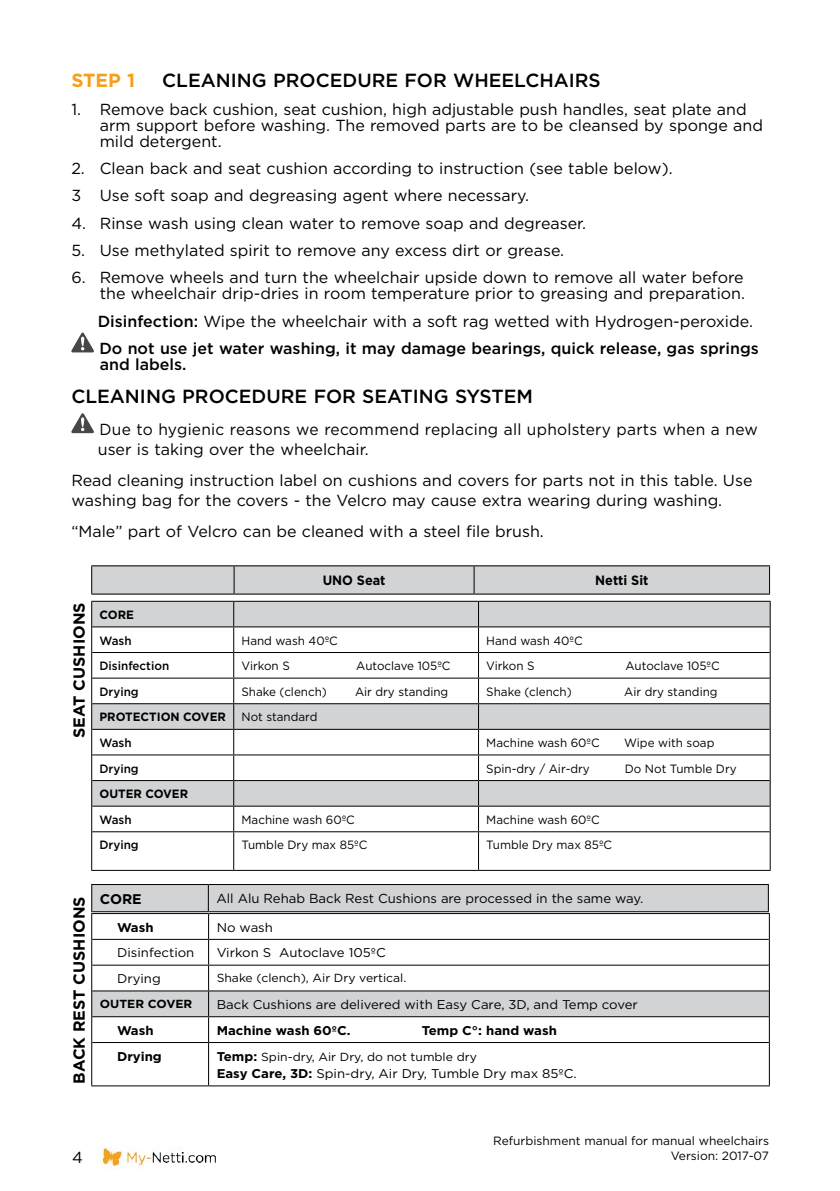
<style>
.page{position:relative;width:840px;height:1191px;background:#fff}
.page>*{position:absolute;margin:0;border:0;box-sizing:border-box;transform-origin:0 0}
.t1{font:500 19px "Gotham";color:#000}
.t2{font:700 19px "Gotham";color:#f6a01a}
.t3{font:16px/16px "Gotham";color:#000}
.t4{font:500 16px/27.4px "Gotham";color:#000}
.t5{font:700 16px "Gotham";color:#000}
.t6{font:700 14px "Gotham";color:#000}
.t7{font:700 13.4px "Gotham";color:#000;scale:.94 1}
.t8{font:13px "Gotham";color:#000}
.t9{font:12.6px "Gotham";color:#000;scale:1.04 1}
.t10{font:700 12.6px "Gotham";color:#000;scale:1.04 1}
.t11{font:12px/14.4px "Gotham";color:#000;text-align:right}
.t12{font:500 12px "Gotham";color:#000}
.t13{font:700 12px "Gotham";color:#000}
.t14{font:11.8px "Gotham";color:#000;scale:1.04 1}
.t15{font:700 11.8px "Gotham";color:#000;scale:1.04 1}
.s1{font-weight:400}
.s2{font-weight:700;font-size:12.6px}
.s3{font-weight:700}
</style>
<div class="page">
<img style="left:102px;top:1147px;width:114px;height:23px">
<svg style="left:71px;top:332px;width:23px;height:20px"></svg>
<svg style="left:71px;top:413px;width:23px;height:20px"></svg>
<svg style="left:92px;top:602px;width:677px;height:50px;fill:#d1d3d4"></svg>
<svg style="left:92px;top:653px;width:677px;height:217px"></svg>
<hr style="left:91px;top:601px;width:142px;height:1px;background:#000">
<hr style="left:233px;top:601px;width:245px;height:1px;background:#000">
<hr style="left:478px;top:601px;width:292px;height:1px;background:#000">
<hr style="left:92px;top:626px;width:141px;height:1px;background:#000">
<hr style="left:233px;top:626px;width:245px;height:1px;background:#000">
<hr style="left:478px;top:626px;width:291px;height:1px;background:#000">
<hr style="left:92px;top:652px;width:141px;height:1px;background:#000">
<hr style="left:233px;top:652px;width:245px;height:1px;background:#000">
<hr style="left:478px;top:652px;width:291px;height:1px;background:#000">
<hr style="left:92px;top:677px;width:141px;height:1px;background:#000">
<hr style="left:233px;top:677px;width:245px;height:1px;background:#000">
<hr style="left:478px;top:677px;width:291px;height:1px;background:#000">
<hr style="left:92px;top:703px;width:141px;height:1px;background:#000">
<hr style="left:233px;top:703px;width:245px;height:1px;background:#000">
<hr style="left:478px;top:703px;width:291px;height:1px;background:#000">
<hr style="left:92px;top:729px;width:141px;height:1px;background:#000">
<hr style="left:233px;top:729px;width:245px;height:1px;background:#000">
<hr style="left:478px;top:729px;width:291px;height:1px;background:#000">
<hr style="left:92px;top:754px;width:141px;height:1px;background:#000">
<hr style="left:233px;top:754px;width:245px;height:1px;background:#000">
<hr style="left:478px;top:754px;width:291px;height:1px;background:#000">
<hr style="left:92px;top:780px;width:141px;height:1px;background:#000">
<hr style="left:233px;top:780px;width:245px;height:1px;background:#000">
<hr style="left:478px;top:780px;width:291px;height:1px;background:#000">
<hr style="left:92px;top:805px;width:141px;height:1px;background:#000">
<hr style="left:233px;top:805px;width:245px;height:1px;background:#000">
<hr style="left:478px;top:805px;width:291px;height:1px;background:#000">
<hr style="left:92px;top:831px;width:141px;height:1px;background:#000">
<hr style="left:233px;top:831px;width:245px;height:1px;background:#000">
<hr style="left:478px;top:831px;width:291px;height:1px;background:#000">
<hr style="left:91px;top:870px;width:142px;height:1px;background:#000">
<hr style="left:233px;top:870px;width:245px;height:1px;background:#000">
<hr style="left:478px;top:870px;width:292px;height:1px;background:#000">
<svg style="left:91px;top:602px;width:1px;height:229px"></svg>
<svg style="left:233px;top:602px;width:1px;height:229px"></svg>
<svg style="left:478px;top:602px;width:1px;height:229px"></svg>
<svg style="left:769px;top:602px;width:1px;height:229px"></svg>
<hr style="left:91px;top:831px;width:1px;height:39px;background:#000">
<hr style="left:233px;top:832px;width:1px;height:38px;background:#000">
<hr style="left:478px;top:832px;width:1px;height:38px;background:#000">
<hr style="left:769px;top:831px;width:1px;height:39px;background:#000">
<hr style="left:92px;top:1042px;width:116px;height:1px;background:#000">
<hr style="left:208px;top:1042px;width:560px;height:1px;background:#000">
<hr style="left:91px;top:1085px;width:117px;height:1px;background:#000">
<hr style="left:208px;top:1085px;width:561px;height:1px;background:#000">
<hr style="left:91px;top:1042px;width:1px;height:43px;background:#000">
<hr style="left:208px;top:1043px;width:1px;height:42px;background:#000">
<hr style="left:768px;top:1042px;width:1px;height:43px;background:#000">
<svg style="left:91px;top:884px;width:678px;height:158px"></svg>
<hr style="left:91px;top:911px;width:117px;height:1px;background:#000">
<hr style="left:208px;top:911px;width:560px;height:1px;background:#000">
<hr style="left:91px;top:565px;width:143px;height:1px;background:#000">
<hr style="left:234px;top:565px;width:240px;height:1px;background:#000">
<hr style="left:474px;top:565px;width:295px;height:1px;background:#000">
<svg style="left:91px;top:566px;width:678px;height:28px;background:#cacbcc"></svg>
<p class="t2" style="left:71px;top:68px;width:65px">STEP 1</p>
<p class="t1" style="left:162px;top:68px;width:28px">Cleanin</p>
<p class="t1" style="left:252px;top:68px;width:120px">g procedure</p>
<p class="t1" style="left:404px;top:68px;width:84px">for Wheelchairs</p>
<p class="t3" style="left:100px;top:101px;width:664px;text-indent:-28px">1. Remove back cushion, seat cushion, high adjustable push handles, seat plate and arm support before washing. The removed parts are to be cleansed by sponge and mild detergent.</p>
<p class="t3" style="left:71px;top:154px;width:602px;line-height:27.4px">2. Clean back and seat cushion according to instruction (see table below).<br>3 Use soft soap and degreasing agent where necessary.</p>
<p class="t3" style="left:71px;top:215px;width:516px">4. Rinse wash using clean water to remove soap and degreaser.</p>
<p class="t3" style="left:71px;top:242px;width:494px">5. Use methylated spirit to remove any excess dirt or grease.</p>
<p class="t3" style="left:71px;top:269px;width:674px;text-align:right">6. Remove wheels and turn the wheelchair upside down to remove all water before the wheelchair drip-dries in room temperature prior to greasing and preparation.</p>
<p class="t4" style="left:98px;top:307px;width:662px">Disinfection: <span class="s1">Wipe the wheelchair with a soft rag wetted with Hydrogen-peroxide.<br></span>Do not use jet water washing, it may damage bearings, quick release, gas springs</p>
<p class="t4" style="left:100px;top:350px;width:88px">and labels.</p>
<p class="t1" style="left:71px;top:384px;width:28px">Cleanin</p>
<p class="t1" style="left:161px;top:384px;width:120px">g procedure</p>
<p class="t1" style="left:313px;top:384px;width:73px">for Seatin</p>
<p class="t1" style="left:433px;top:384px;width:35px">g system</p>
<p class="t3" style="left:98px;top:419px;width:661px;line-height:20px">Due to hygienic reasons we recommend replacing all upholstery parts when a new user is taking over the wheelchair.</p>
<p class="t3" style="left:71px;top:470px;width:682px;line-height:20px">Read cleaning instruction label on cushions and covers for parts not in this table. Use washing bag for the covers - the Velcro may cause extra wearing during washing.</p>
<p class="t3" style="left:71px;top:523px;width:473px">“Male” part of Velcro can be cleaned with a steel file brush.</p>
<p class="t5" style="left:69px;top:738px;width:137px;rotate:-90deg">SEAT CUSHIONS</p>
<p class="t7" style="left:322px;top:571px;width:68px">UNO Seat</p>
<p class="t7" style="left:595px;top:571px;width:58px">Netti Sit</p>
<p class="t13" style="left:99px;top:606px;width:36px">CORE</p>
<p class="t12" style="left:99px;top:632px;width:34px">Wash</p>
<p class="t11" style="left:241px;top:633px;width:98px">Hand wash 40ºC</p>
<p class="t11" style="left:486px;top:633px;width:98px">Hand wash 40ºC</p>
<p class="t12" style="left:99px;top:658px;width:71px">Disinfection</p>
<p class="t11" style="left:241px;top:658px;width:50px">Virkon S</p>
<p class="t11" style="left:356px;top:658px;width:96px">Autoclave 105ºC</p>
<p class="t11" style="left:486px;top:658px;width:50px">Virkon S</p>
<p class="t11" style="left:625px;top:658px;width:96px">Autoclave 105ºC</p>
<p class="t12" style="left:99px;top:683px;width:41px">Drying</p>
<p class="t11" style="left:241px;top:684px;width:87px">Shake (clench)</p>
<p class="t11" style="left:355px;top:684px;width:95px">Air dry standing</p>
<p class="t11" style="left:486px;top:684px;width:87px">Shake (clench)</p>
<p class="t11" style="left:624px;top:684px;width:95px">Air dry standing</p>
<p class="t13" style="left:99px;top:709px;width:128px">PROTECTION COVER</p>
<p class="t11" style="left:241px;top:709px;width:77px">Not standard</p>
<p class="t12" style="left:99px;top:735px;width:34px">Wash</p>
<p class="t11" style="left:486px;top:735px;width:115px">Machine wash 60ºC</p>
<p class="t11" style="left:624px;top:735px;width:92px">Wipe with soap</p>
<p class="t12" style="left:99px;top:760px;width:41px">Drying</p>
<p class="t11" style="left:486px;top:761px;width:105px">Spin-dry / Air-dry</p>
<p class="t11" style="left:624px;top:761px;width:113px">Do Not Tumble Dry</p>
<p class="t13" style="left:99px;top:786px;width:90px">OUTER COVER</p>
<p class="t12" style="left:99px;top:811px;width:34px">Wash</p>
<p class="t11" style="left:241px;top:812px;width:115px">Machine wash 60ºC</p>
<p class="t11" style="left:486px;top:812px;width:115px">Machine wash 60ºC</p>
<p class="t12" style="left:99px;top:837px;width:41px">Drying</p>
<p class="t11" style="left:241px;top:837px;width:127px">Tumble Dry max 85ºC</p>
<p class="t11" style="left:486px;top:837px;width:127px">Tumble Dry max 85ºC</p>
<p class="t5" style="left:69px;top:1084px;width:189px;rotate:-90deg">BACK REST CUSHIONS</p>
<p class="t6" style="left:100px;top:889px;width:43px">CORE</p>
<p class="t8" style="left:216px;top:890px;width:428px">All Alu Rehab Back Rest Cushions are processed in the same way.</p>
<p class="t10" style="left:117px;top:918px;width:37px">Wash</p>
<p class="t9" style="left:216px;top:919px;width:56px">No wash</p>
<p class="t9" style="left:117px;top:944px;width:76px">Disinfection</p>
<p class="t9" style="left:216px;top:944px;width:164px">Virkon S Autoclave 105ºC</p>
<p class="t9" style="left:117px;top:970px;width:44px">Drying</p>
<p class="t14" style="left:216px;top:970px;width:184px">Shake (clench), Air Dry vertical.</p>
<p class="t15" style="left:100px;top:996px;width:90px">OUTER COVER</p>
<p class="t9" style="left:216px;top:996px;width:406px">Back Cushions are delivered with Easy Care, 3D, and Temp cover</p>
<p class="t10" style="left:117px;top:1022px;width:37px">Wash</p>
<p class="t10" style="left:216px;top:1022px;width:130px">Machine wash 60ºC.</p>
<p class="t10" style="left:421px;top:1022px;width:131px">Temp C°: hand wash</p>
<p class="t10" style="left:117px;top:1047px;width:45px">Drying</p>
<p class="t14" style="left:216px;top:1048px;width:251px"><span class="s2">Temp:</span> Spin-dry, Air Dry, do not tumble dry</p>
<p class="t9" style="left:216px;top:1065px;width:347px"><span class="s3">Easy Care, 3D:</span> Spin-dry, Air Dry, Tumble Dry max 85ºC.</p>
<p class="t3" style="left:72px;top:1148px;width:12px">4</p>
<p class="t11" style="left:493px;top:1133px;width:277px">Refurbishment manual for manual wheelchairs<br>Version: 2017-07</p>
</div>
